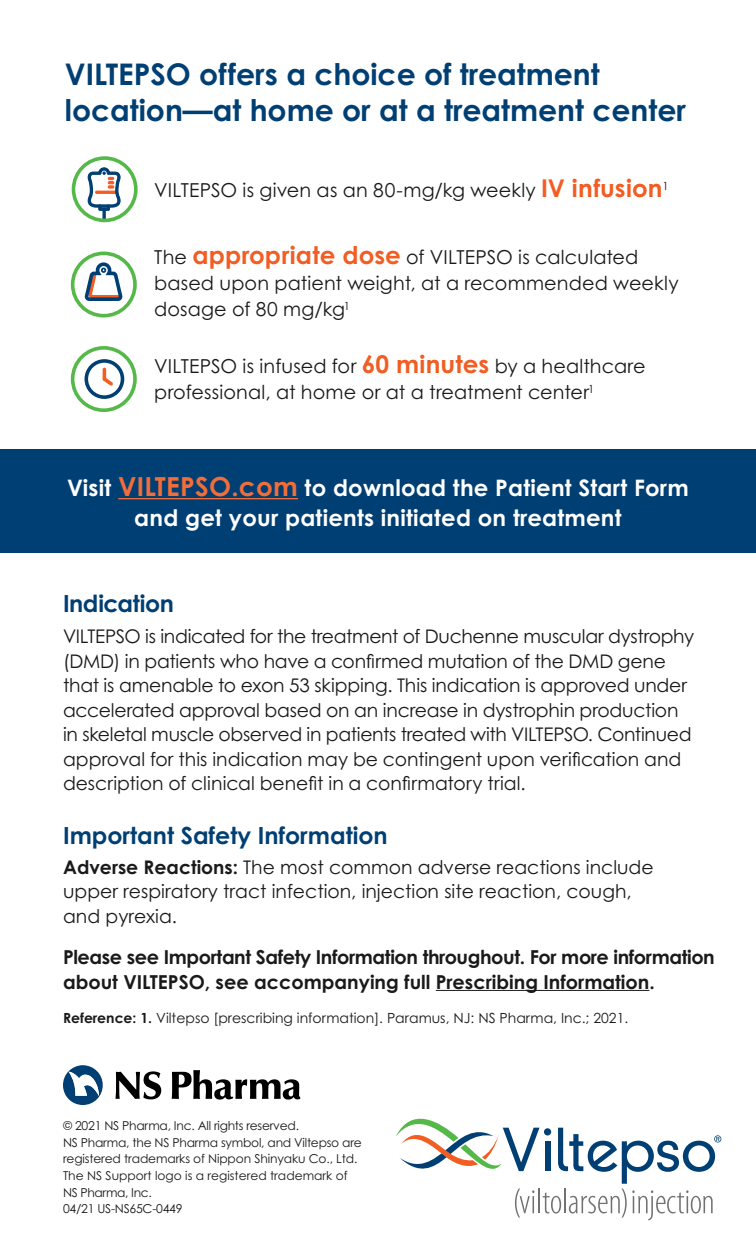
<style>
.page{position:relative;width:756px;height:1260px;background:#fff}
.page>*{position:absolute;margin:0;border:0;box-sizing:border-box;transform-origin:0 0}
.t1{font:700 29.75px/35.7px "Century Gothic Std";color:#003f73}
.t2{font:700 23.62px "Century Gothic Std";color:#003f73}
.t3{font:700 22.75px/29.8px "Century Gothic Std";letter-spacing:.01em;color:#fff;text-align:center}
.t4{font:19.25px/26.2px "Century Gothic Std";letter-spacing:.005em;color:#1a1a1a}
.t5{font:700 19.25px/24.5px "Century Gothic Std";letter-spacing:-.02em;color:#1a1a1a}
.t6{font:18.9px/24.5px "Century Gothic Std";letter-spacing:-.005em;color:#1a1a1a}
.t7{font:14px "Century Gothic Std";color:#1a1a1a}
.t8{font:12.25px/16.6px "Century Gothic Std";letter-spacing:-.015em;color:#1a1a1a}
.s1{font-weight:700;font-size:24.5px;color:#f15d22}
.s2{font-size:26.25px;color:#f36d38}
.s3{font-weight:700}
</style>
<div class="page">
<svg style="left:72px;top:347px;width:64px;height:64px"></svg>
<div style="left:72px;top:347px;width:64px;height:64px;border:2px solid #54b948;border-radius:50%"></div>
<div style="left:85px;top:359px;width:39px;height:40px;border:4px solid #003f73;border-radius:50%"></div>
<svg style="left:99px;top:369px;width:17px;height:20px"></svg>
<div style="left:71px;top:346px;width:66px;height:66px;border:2px solid #54b948;border-radius:50%"></div>
<div style="left:0;top:449px;width:756px;height:104px;background:#003f73"></div>
<svg style="left:115px;top:1071px;width:46px;height:29px"></svg>
<svg style="left:172px;top:1070px;width:128px;height:30px"></svg>
<svg style="left:63px;top:1065px;width:40px;height:40px"></svg>
<hr style="left:118px;top:498px;width:180px;height:1px;background:#f36d38">
<hr style="left:436px;top:990px;width:213px;height:1px;background:#1a1a1a">
<svg style="left:72px;top:253px;width:64px;height:63px"></svg>
<svg style="left:83px;top:261px;width:42px;height:42px"></svg>
<div style="left:72px;top:253px;width:64px;height:63px;border:2px solid #54b948;border-radius:50%"></div>
<div style="left:71px;top:252px;width:66px;height:66px;border:2px solid #54b948;border-radius:50%"></div>
<svg style="left:73px;top:157px;width:63px;height:64px"></svg>
<svg style="left:87px;top:167px;width:34px;height:53px"></svg>
<div style="left:73px;top:157px;width:63px;height:64px;border:2px solid #54b948;border-radius:50%"></div>
<div style="left:72px;top:156px;width:66px;height:66px;border:2px solid #54b948;border-radius:50%"></div>
<svg style="left:396px;top:1118px;width:325px;height:102px"></svg>
<h1 class="t1" style="left:65px;top:56px;width:623px">VILTEPSO offers a choice of treatment location—at home or at a treatment center</h1>
<p class="t4" style="left:154px;top:176px;width:516px">VILTEPSO is given as an 80-mg/kg weekly <span class="s1">IV infusion</span><sup>1</sup></p>
<p class="t4" style="left:154px;top:243px;width:526px">The <span class="s1">appropriate dose</span> of VILTEPSO is calculated based upon patient weight, at a recommended weekly dosage of 80 mg/kg<sup>1</sup></p>
<p class="t4" style="left:154px;top:353px;width:493px">VILTEPSO is infused for <span class="s1">60 minutes</span> by a healthcare professional, at home or at a treatment center<sup>1</sup></p>
<p class="t3" style="left:67px;top:472px;width:623px">Visit <span class="s2">VILTEPSO.com</span> to download the Patient Start Form and get your patients initiated on treatment</p>
<p class="t2" style="left:63px;top:589px;width:113px">Indication</p>
<p class="t6" style="left:63px;top:624px;width:633px">VILTEPSO is indicated for the treatment of Duchenne muscular dystrophy (DMD) in patients who have a confirmed mutation of the DMD gene that is amenable to exon 53 skipping. This indication is approved under accelerated approval based on an increase in dystrophin production in skeletal muscle observed in patients treated with VILTEPSO. Continued approval for this indication may be contingent upon verification and description of clinical benefit in a confirmatory trial.</p>
<p class="t2" style="left:63px;top:820px;width:326px">Important Safety Information</p>
<p class="t6" style="left:63px;top:855px;width:592px"><span class="s3">Adverse Reactions:</span> The most common adverse reactions include upper respiratory tract infection, injection site reaction, cough, and pyrexia.</p>
<p class="t5" style="left:63px;top:944px;width:653px">Please see Important Safety Information throughout. For more information about VILTEPSO, see accompanying full Prescribing Information.</p>
<p class="t7" style="left:63px;top:1010px;width:567px"><span class="s3">Reference: 1.</span> Viltepso [prescribing information]. Paramus, NJ: NS Pharma, Inc.; 2021.</p>
<p class="t8" style="left:63px;top:1117px;width:300px">© 2021 NS Pharma, Inc. All rights reserved.<br>NS Pharma, the NS Pharma symbol, and Viltepso are registered trademarks of Nippon Shinyaku Co., Ltd.<br>The NS Support logo is a registered trademark of NS Pharma, Inc.<br>04/21 US-NS65C-0449</p>
</div>
